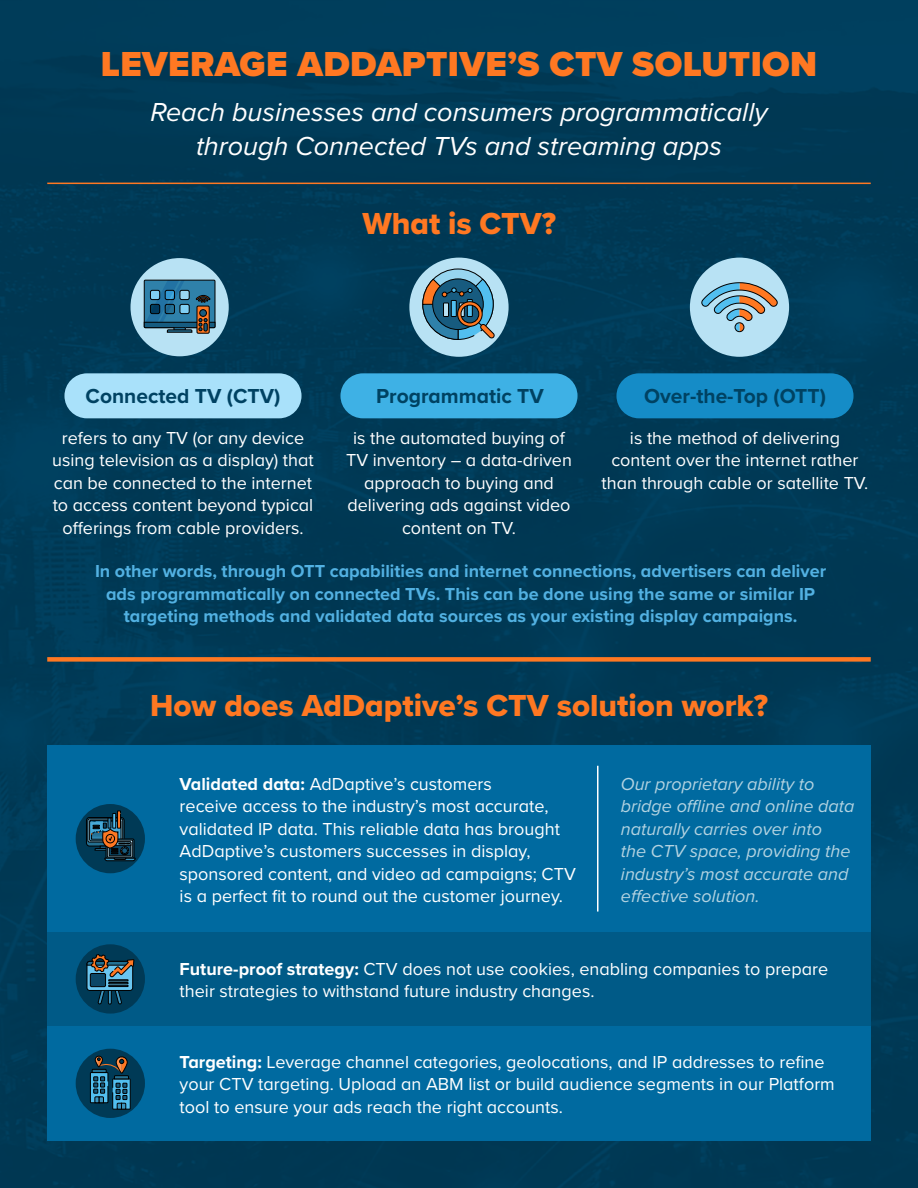
<style>
.page{position:relative;width:918px;height:1188px;background:#003954}
.page>*{position:absolute;margin:0;border:0;box-sizing:border-box;transform-origin:0 0}
.t1{font:900 36px "Proxima Nova";letter-spacing:.01em;color:#ff7822}
.t2{font:31.5px "Proxima Nova Extrabld";color:#ff7822}
.t3{font:italic 27px/34.5px "Proxima Nova";color:#fff;text-align:center}
.t4{font:700 21px "Proxima Nova";color:#004262}
.t5{font:18px/22.5px "Proxima Nova";color:#fff;text-align:center}
.t6{font:700 18px/22.5px "Proxima Nova";color:#52b1e2;text-align:center}
.t7{font:italic 18px/22.5px "Proxima Nova";color:#b3d3e1}
.s1{font-weight:700}
</style>
<div class="page">
<div style="left:64px;top:373px;width:238px;height:45px;background:#a9e1fa;border-radius:22px"></div>
<div style="left:340px;top:373px;width:238px;height:45px;background:#3eb1e5;border-radius:22px"></div>
<div style="left:616px;top:373px;width:238px;height:45px;background:#158cc7;border-radius:22px"></div>
<div style="left:47px;top:745px;width:824px;height:187px;background:#006aa0"></div>
<div style="left:47px;top:932px;width:824px;height:94px;background:#005a87"></div>
<div style="left:47px;top:1026px;width:824px;height:115px;background:#006aa0"></div>
<hr style="left:47px;top:183px;width:824px;height:1px;background:#ff7822">
<div style="left:47px;top:657px;width:824px;height:5px;background:#ff7822"></div>
<hr style="left:597px;top:766px;width:1px;height:146px;background:#fff">
<div style="left:409px;top:258px;width:100px;height:99px;background:#b8e2f4;border-radius:50%"></div>
<svg style="left:422px;top:268px;width:73px;height:72px"></svg>
<div style="left:131px;top:258px;width:98px;height:98px;background:#b8e2f4;border-radius:50%"></div>
<div style="left:197px;top:306px;width:13px;height:28px;border:1px solid #000"></div>
<svg style="left:144px;top:280px;width:72px;height:53px"></svg>
<div style="left:690px;top:258px;width:99px;height:99px;background:#b8e2f4;border-radius:50%"></div>
<svg style="left:701px;top:282px;width:77px;height:50px"></svg>
<div style="left:76px;top:804px;width:69px;height:69px;background:#003a56;border-radius:50%"></div>
<svg style="left:86px;top:817px;width:38px;height:29px"></svg>
<div style="left:88px;top:819px;width:35px;height:23px;border:1px solid #000;border-radius:2px"></div>
<div style="left:89px;top:820px;width:32px;height:21px;border:1px solid #000"></div>
<svg style="left:117px;top:811px;width:4px;height:17px"></svg>
<div style="left:113px;top:813px;width:3px;height:15px;border:1px solid #000"></div>
<svg style="left:90px;top:818px;width:46px;height:43px"></svg>
<div style="left:76px;top:944px;width:69px;height:70px;background:#003a56;border-radius:50%"></div>
<svg style="left:86px;top:954px;width:48px;height:51px"></svg>
<div style="left:76px;top:1049px;width:69px;height:69px;background:#003a56;border-radius:50%"></div>
<svg style="left:90px;top:1072px;width:18px;height:31px"></svg>
<svg style="left:112px;top:1079px;width:19px;height:30px"></svg>
<svg style="left:92px;top:1056px;width:37px;height:54px"></svg>
<h1 class="t1" style="left:101px;top:37px;width:718px">LEVERAGE ADDAPTIVE’S CTV SOLUTION</h1>
<h3 class="t3" style="left:150px;top:93px;width:619px">Reach businesses and consumers programmatically through Connected TVs and streaming apps</h3>
<h2 class="t2" style="left:362px;top:200px;width:195px">What is CTV?</h2>
<p class="t4" style="left:86px;top:381px;width:196px">Connected TV (CTV)</p>
<p class="t4" style="left:376px;top:381px;width:169px">Programmatic TV</p>
<p class="t4" style="left:644px;top:381px;width:183px">Over-the-Top (OTT)</p>
<p class="t5" style="left:52px;top:426px;width:263px">refers to any TV (or any device using television as a display) that can be connected to the internet to access content beyond typical offerings from cable providers.</p>
<p class="t5" style="left:346px;top:426px;width:227px">is the automated buying of<br>TV inventory – a data-driven approach to buying and delivering ads against video content on TV.</p>
<p class="t5" style="left:602px;top:426px;width:268px">is the method of delivering content over the internet rather than through cable or satellite TV.</p>
<p class="t6" style="left:95px;top:560px;width:733px">In other words, through OTT capabilities and internet connections, advertisers can deliver ads programmatically on connected TVs. This can be done using the same or similar IP targeting methods and validated data sources as your existing display campaigns.</p>
<h2 class="t2" style="left:150px;top:682px;width:619px">How does AdDaptive’s CTV solution work?</h2>
<p class="t5" style="left:180px;top:771px;width:398px;text-align:left"><span class="s1">Validated data:</span> AdDaptive’s customers<br>receive access to the industry’s most accurate, validated IP data. This reliable data has brought AdDaptive’s customers successes in display, sponsored content, and video ad campaigns; CTV is a perfect fit to round out the customer journey.</p>
<p class="t7" style="left:621px;top:771px;width:235px">Our proprietary ability to bridge offline and online data naturally carries over into<br>the CTV space, providing the industry’s most accurate and effective solution.</p>
<p class="t5" style="left:180px;top:957px;width:650px;text-align:left"><span class="s1">Future-proof strategy:</span> CTV does not use cookies, enabling companies to prepare their strategies to withstand future industry changes.</p>
<p class="t5" style="left:180px;top:1050px;width:657px;text-align:left"><span class="s1">Targeting:</span> Leverage channel categories, geolocations, and IP addresses to refine your CTV targeting. Upload an ABM list or build audience segments in our Platform tool to ensure your ads reach the right accounts.</p>
</div>
